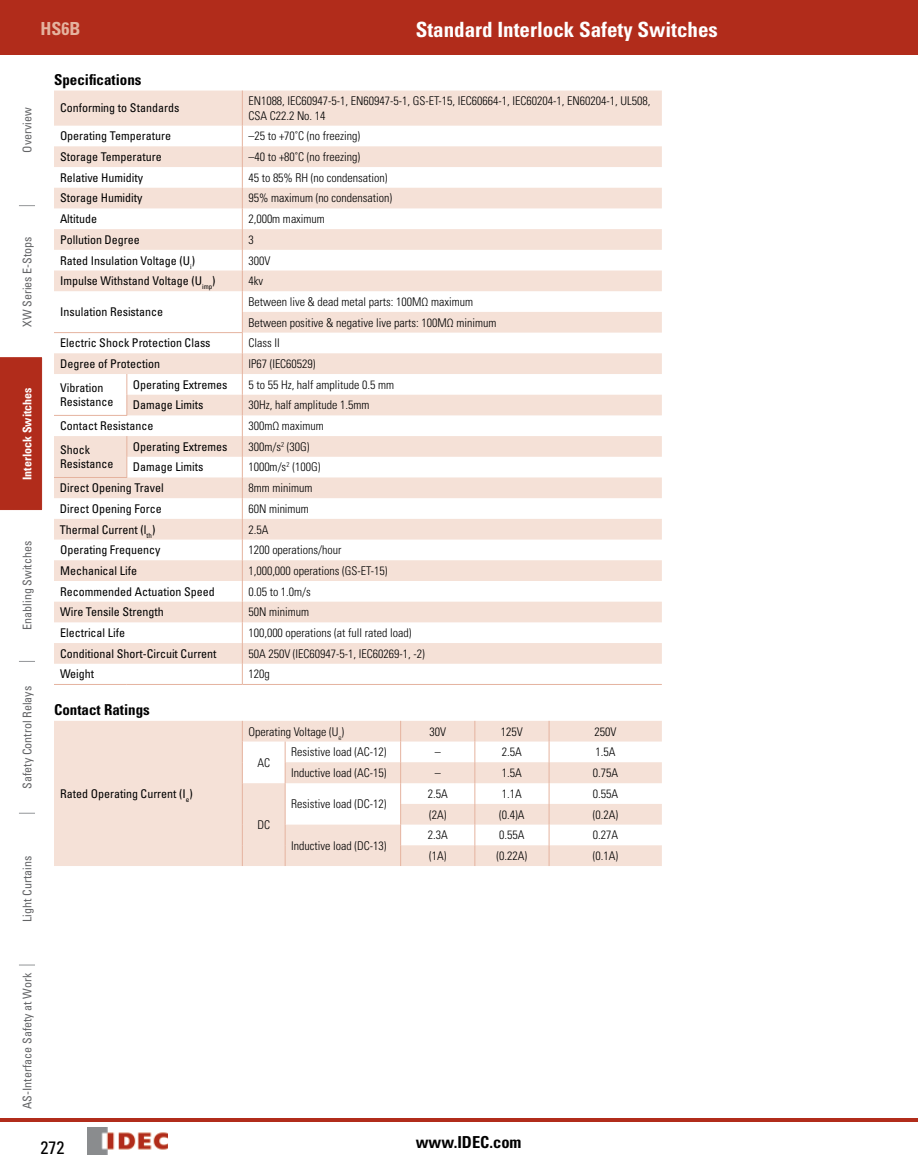
<style>
.page{position:relative;width:918px;height:1175px;background:#fff}
.page>*{position:absolute;margin:0;border:0;box-sizing:border-box;transform-origin:0 0}
.t1{font:700 condensed 21px "Univers LT Std";color:#fff}
.t2{font:700 condensed 18px "Univers LT Std";color:#e5b39f}
.t3{font:condensed 18px "Univers LT Std";color:#000}
.t4{font:700 condensed 16.5px "Univers LT Std";color:#000}
.t5{font:700 condensed 15px "Univers LT Std";color:#000}
.t6{font:300 condensed 12px/14.4px "Univers LT Std";color:#000}
.t7{font:condensed 12px/14.4px "Univers LT Std";color:#000}
.t8{font:condensed 12px "Univers LT Std";color:#636466}
.t9{font:700 condensed 12px "Univers LT Std";color:#fff}
</style>
<div class="page">
<svg style="left:19px;top:205px;width:16px;height:1px"></svg>
<svg style="left:19px;top:661px;width:16px;height:1px"></svg>
<svg style="left:19px;top:813px;width:16px;height:1px"></svg>
<svg style="left:19px;top:964px;width:16px;height:1px"></svg>
<img style="left:88px;top:1127px;width:80px;height:27px">
<div style="left:0;top:357px;width:42px;height:153px;background:#b12c1b"></div>
<hr style="left:13px;top:358px;width:1px;height:151px;background:#b12c1b">
<hr style="left:41px;top:358px;width:1px;height:151px;background:#b12c1b">
<svg style="left:883px;top:54px;width:16px;height:1px"></svg>
<div style="left:0;top:0;width:918px;height:54px;background:#b12c1b"></div>
<hr style="left:0;top:1118px;width:918px;height:3px;background:#b12c1b">
<svg style="left:54px;top:91px;width:608px;height:138px;fill:#f5e1d7"></svg>
<svg style="left:54px;top:229px;width:608px;height:434px"></svg>
<hr style="left:242px;top:91px;width:1px;height:35px;background:#e5b39f">
<svg style="left:126px;top:374px;width:1px;height:41px"></svg>
<svg style="left:126px;top:436px;width:1px;height:41px"></svg>
<svg style="left:242px;top:126px;width:1px;height:558px"></svg>
<hr style="left:54px;top:332px;width:73px;height:1px;background:#e5b39f">
<hr style="left:127px;top:332px;width:116px;height:1px;background:#e5b39f">
<hr style="left:54px;top:684px;width:73px;height:1px;background:#e5b39f">
<hr style="left:127px;top:684px;width:115px;height:1px;background:#e5b39f">
<hr style="left:242px;top:684px;width:420px;height:1px;background:#e5b39f">
<hr style="left:54px;top:477px;width:73px;height:1px;background:#e5b39f">
<hr style="left:54px;top:415px;width:73px;height:1px;background:#e5b39f">
<div style="left:54px;top:721px;width:188px;height:145px;background:#f5e1d7"></div>
<svg style="left:242px;top:721px;width:420px;height:145px"></svg>
<p class="t2" style="left:40px;top:18px;width:41px">HS6B</p>
<p class="t1" style="left:416px;top:17px;width:304px">Standard Interlock Safety Switches</p>
<p class="t8" style="left:20px;top:153px;width:47px;rotate:-90deg">Overview</p>
<p class="t8" style="left:20px;top:327px;width:92px;rotate:-90deg">XW Series E-Stops</p>
<p class="t9" style="left:20px;top:480px;width:94px;rotate:-90deg">Interlock Switches</p>
<p class="t8" style="left:20px;top:630px;width:90px;rotate:-90deg">Enabling Switches</p>
<p class="t8" style="left:20px;top:788px;width:104px;rotate:-90deg">Safety Control Relays</p>
<p class="t8" style="left:20px;top:922px;width:67px;rotate:-90deg">Light Curtains</p>
<p class="t5" style="left:54px;top:70px;width:89px">Specifications</p>
<p class="t7" style="left:60px;top:101px;width:121px">Conforming to Standards</p>
<p class="t6" style="left:248px;top:94px;width:404px">EN1088, IEC60947-5-1, EN60947-5-1, GS-ET-15, IEC60664-1, IEC60204-1, EN60204-1, UL508,<br>CSA C22.2 No. 14</p>
<p class="t7" style="left:60px;top:129px;width:113px">Operating Temperature</p>
<p class="t6" style="left:248px;top:129px;width:113px">–25 to +70˚C (no freezing)</p>
<p class="t7" style="left:60px;top:149px;width:103px">Storage Temperature</p>
<p class="t6" style="left:248px;top:150px;width:113px">–40 to +80˚C (no freezing)</p>
<p class="t7" style="left:60px;top:170px;width:85px">Relative Humidity</p>
<p class="t6" style="left:248px;top:170px;width:141px">45 to 85% RH (no condensation)</p>
<p class="t7" style="left:60px;top:191px;width:84px">Storage Humidity</p>
<p class="t6" style="left:248px;top:191px;width:145px">95% maximum (no condensation)</p>
<p class="t7" style="left:60px;top:211px;width:39px">Altitude</p>
<p class="t6" style="left:248px;top:212px;width:78px">2,000m maximum</p>
<p class="t7" style="left:60px;top:232px;width:81px">Pollution Degree</p>
<p class="t6" style="left:248px;top:232px;width:7px">3</p>
<p class="t7" style="left:60px;top:253px;width:137px">Rated Insulation Voltage (U<sub>i</sub>)</p>
<p class="t6" style="left:248px;top:253px;width:23px">300V</p>
<p class="t7" style="left:60px;top:273px;width:157px">Impulse Withstand Voltage (U<sub>imp</sub>)</p>
<p class="t6" style="left:248px;top:274px;width:16px">4kv</p>
<p class="t7" style="left:60px;top:304px;width:105px">Insulation Resistance</p>
<p class="t6" style="left:248px;top:291px;width:250px;line-height:20.7px">Between live &amp; dead metal parts: 100MΩ maximum<br>Between positive &amp; negative live parts: 100MΩ minimum</p>
<p class="t7" style="left:60px;top:336px;width:152px">Electric Shock Protection Class</p>
<p class="t6" style="left:248px;top:336px;width:33px">Class II</p>
<p class="t7" style="left:60px;top:356px;width:101px">Degree of Protection</p>
<p class="t6" style="left:248px;top:356px;width:69px">IP67 (IEC60529)</p>
<p class="t7" style="left:60px;top:380px;width:55px">Vibration<br>Resistance</p>
<p class="t7" style="left:133px;top:377px;width:96px">Operating Extremes</p>
<p class="t6" style="left:248px;top:377px;width:147px">5 to 55 Hz, half amplitude 0.5 mm</p>
<p class="t7" style="left:133px;top:398px;width:72px">Damage Limits</p>
<p class="t6" style="left:248px;top:398px;width:123px">30Hz, half amplitude 1.5mm</p>
<p class="t7" style="left:60px;top:418px;width:95px">Contact Resistance</p>
<p class="t6" style="left:248px;top:418px;width:77px">300mΩ maximum</p>
<p class="t7" style="left:60px;top:442px;width:55px">Shock<br>Resistance</p>
<p class="t7" style="left:133px;top:439px;width:96px">Operating Extremes</p>
<p class="t6" style="left:248px;top:439px;width:63px">300m/s<sup>2</sup> (30G)</p>
<p class="t7" style="left:133px;top:460px;width:72px">Damage Limits</p>
<p class="t6" style="left:248px;top:460px;width:74px">1000m/s<sup>2</sup> (100G)</p>
<p class="t7" style="left:60px;top:480px;width:105px">Direct Opening Travel</p>
<p class="t6" style="left:248px;top:481px;width:65px">8mm minimum</p>
<p class="t7" style="left:60px;top:501px;width:103px">Direct Opening Force</p>
<p class="t6" style="left:248px;top:501px;width:62px">60N minimum</p>
<p class="t7" style="left:60px;top:522px;width:97px">Thermal Current (l<sub>th</sub>)</p>
<p class="t6" style="left:248px;top:522px;width:21px">2.5A</p>
<p class="t7" style="left:60px;top:542px;width:102px">Operating Frequency</p>
<p class="t6" style="left:248px;top:543px;width:95px">1200 operations/hour</p>
<p class="t7" style="left:60px;top:563px;width:79px">Mechanical Life</p>
<p class="t6" style="left:248px;top:563px;width:141px">1,000,000 operations (GS-ET-15)</p>
<p class="t7" style="left:60px;top:584px;width:156px">Recommended Actuation Speed</p>
<p class="t6" style="left:248px;top:584px;width:64px">0.05 to 1.0m/s</p>
<p class="t7" style="left:60px;top:604px;width:105px">Wire Tensile Strength</p>
<p class="t6" style="left:248px;top:605px;width:62px">50N minimum</p>
<p class="t7" style="left:60px;top:625px;width:67px">Electrical Life</p>
<p class="t6" style="left:248px;top:625px;width:165px">100,000 operations (at full rated load)</p>
<p class="t7" style="left:60px;top:646px;width:158px">Conditional Short-Circuit Current</p>
<p class="t6" style="left:248px;top:646px;width:178px">50A 250V (IEC60947-5-1, IEC60269-1, -2)</p>
<p class="t7" style="left:60px;top:667px;width:36px">Weight</p>
<p class="t6" style="left:248px;top:667px;width:23px">120g</p>
<p class="t5" style="left:54px;top:700px;width:97px">Contact Ratings</p>
<p class="t7" style="left:60px;top:786px;width:134px">Rated Operating Current (I<sub>e</sub>)</p>
<p class="t6" style="left:248px;top:724px;width:97px">Operating Voltage (U<sub>e</sub>)</p>
<p class="t6" style="left:429px;top:724px;width:18px">30V</p>
<p class="t6" style="left:501px;top:724px;width:23px">125V</p>
<p class="t6" style="left:594px;top:724px;width:23px">250V</p>
<p class="t6" style="left:257px;top:755px;width:14px">AC</p>
<p class="t6" style="left:291px;top:745px;width:97px">Resistive load (AC-12)</p>
<p class="t6" style="left:435px;top:745px;width:7px">–</p>
<p class="t6" style="left:502px;top:745px;width:21px">2.5A</p>
<p class="t6" style="left:595px;top:745px;width:21px">1.5A</p>
<p class="t6" style="left:291px;top:765px;width:97px">Inductive load (AC-15)</p>
<p class="t6" style="left:435px;top:765px;width:7px">–</p>
<p class="t6" style="left:502px;top:765px;width:21px">1.5A</p>
<p class="t6" style="left:593px;top:765px;width:27px">0.75A</p>
<p class="t6" style="left:257px;top:817px;width:14px">DC</p>
<p class="t6" style="left:291px;top:797px;width:97px">Resistive load (DC-12)</p>
<p class="t6" style="left:291px;top:838px;width:97px">Inductive load (DC-13)</p>
<p class="t6" style="left:428px;top:786px;width:21px">2.5A</p>
<p class="t6" style="left:502px;top:786px;width:21px">1.1A</p>
<p class="t6" style="left:593px;top:786px;width:27px">0.55A</p>
<p class="t6" style="left:429px;top:807px;width:19px">(2A)</p>
<p class="t6" style="left:499px;top:807px;width:27px">(0.4)A</p>
<p class="t6" style="left:593px;top:807px;width:27px">(0.2A)</p>
<p class="t6" style="left:428px;top:828px;width:21px">2.3A</p>
<p class="t6" style="left:499px;top:828px;width:27px">0.55A</p>
<p class="t6" style="left:593px;top:828px;width:27px">0.27A</p>
<p class="t6" style="left:429px;top:848px;width:19px">(1A)</p>
<p class="t6" style="left:497px;top:848px;width:32px">(0.22A)</p>
<p class="t6" style="left:593px;top:848px;width:27px">(0.1A)</p>
<p class="t8" style="left:20px;top:1108px;width:137px;rotate:-90deg">AS-Interface Safety at Work</p>
<p class="t3" style="left:40px;top:1136px;width:25px">272</p>
<h3 class="t4" style="left:416px;top:1131px;width:107px">www.IDEC.com</h3>
</div>
